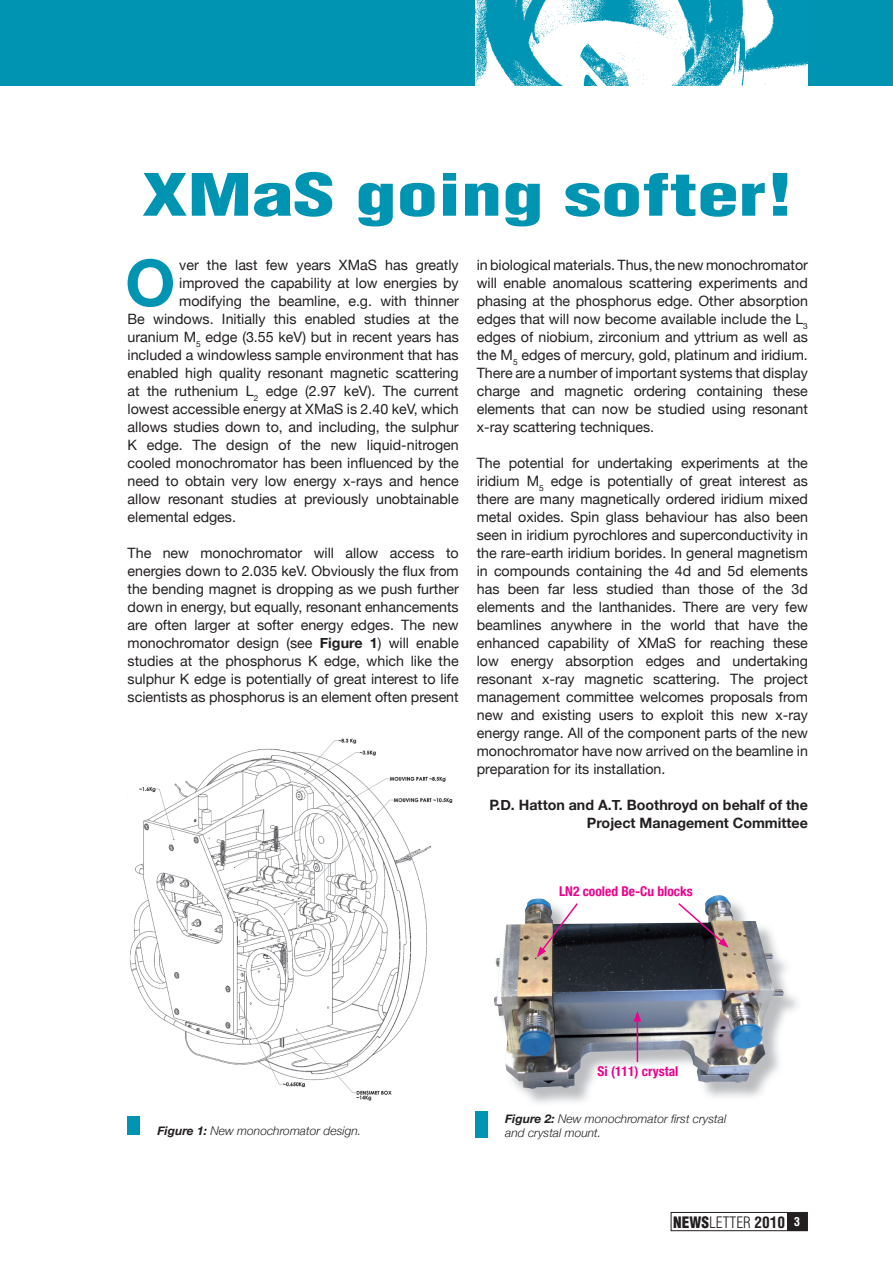
<style>
.page{position:relative;width:893px;height:1263px;background:#fff}
.page>*{position:absolute;margin:0;border:0;box-sizing:border-box;transform-origin:0 0}
.t1{font:700 64.65px "Helvetica Neue";color:#0094b3}
.t2{font:900 condensed 57px "Helvetica";color:#0094b3;scale:1.45 1}
.t3{font:300 condensed 15.45px "Helvetica";color:#231f20}
.t4{font:14.25px/18px "Helvetica Neue";color:#231f20;text-align:justify}
.t5{font:700 14.25px/18px "Helvetica Neue";color:#231f20;text-align:right}
.t6{font:700 condensed 13.5px "Helvetica Neue";color:#ed028c}
.t7{font:italic 300 12px/14.4px "Helvetica Neue";color:#231f20}
.s1{font-weight:700}
.s2{font-weight:900}
.s3{font-weight:700;font-size:12px;color:#fff}
</style>
<div class="page">
<div style="left:0;top:0;width:893px;height:85px;background:#0094b3"></div>
<img style="left:475px;top:0;width:333px;height:85px">
<div style="left:475px;top:1111px;width:13px;height:26px;background:#0094b3"></div>
<img style="left:494px;top:895px;width:292px;height:195px">
<img style="left:127px;top:738px;width:326px;height:392px">
<div style="left:128px;top:1116px;width:12px;height:25px;background:#0094b3"></div>
<div style="left:671px;top:1212px;width:137px;height:19px;border:1px solid #231f20"></div>
<div style="left:787px;top:1213px;width:20px;height:17px;background:#231f20"></div>
<hr style="left:637px;top:1019px;width:1px;height:43px;background:#ed028c">
<svg style="left:634px;top:1011px;width:7px;height:10px"></svg>
<svg style="left:537px;top:901px;width:42px;height:56px"></svg>
<svg style="left:677px;top:901px;width:52px;height:47px"></svg>
<div style="left:123px;top:1135px;width:39px;height:23px;background:#fff"></div>
<h2 class="t2" style="left:142px;top:159px;width:451px">XMaS going softer!</h2>
<h1 class="t1" style="left:125px;top:243px;width:52px">O</h1>
<p class="t4" style="left:179px;top:256px;width:281px">ver the last few years XMaS has greatly</p>
<p class="t4" style="left:179px;top:274px;width:281px">improved the capability at low energies by</p>
<p class="t4" style="left:179px;top:292px;width:281px">modifying the beamline, e.g. with thinner</p>
<p class="t4" style="left:128px;top:310px;width:333px">Be windows. Initially this enabled studies at the</p>
<p class="t4" style="left:128px;top:328px;width:333px">uranium M<sub>5</sub> edge (3.55 keV) but in recent years has</p>
<p class="t4" style="left:128px;top:346px;width:333px">included a windowless sample environment that has</p>
<p class="t4" style="left:128px;top:364px;width:333px">enabled high quality resonant magnetic scattering</p>
<p class="t4" style="left:128px;top:382px;width:333px">at the ruthenium L<sub>2</sub> edge (2.97 keV). The current</p>
<p class="t4" style="left:128px;top:400px;width:333px">lowest accessible energy at XMaS is 2.40 keV, which</p>
<p class="t4" style="left:128px;top:418px;width:333px">allows studies down to, and including, the sulphur</p>
<p class="t4" style="left:128px;top:436px;width:333px">K edge. The design of the new liquid-nitrogen</p>
<p class="t4" style="left:128px;top:454px;width:333px">cooled monochromator has been influenced by the</p>
<p class="t4" style="left:128px;top:472px;width:333px">need to obtain very low energy x-rays and hence</p>
<p class="t4" style="left:128px;top:490px;width:333px">allow resonant studies at previously unobtainable</p>
<p class="t4" style="left:128px;top:508px;width:110px">elemental edges.</p>
<p class="t4" style="left:128px;top:544px;width:333px">The new monochromator will allow access to energies down to 2.035 keV. Obviously the flux from the bending magnet is dropping as we push further down in energy, but equally, resonant enhancements are often larger at softer energy edges. The new monochromator design (see <span class="s1">Figure 1</span>) will enable studies at the phosphorus K edge, which like the sulphur K edge is potentially of great interest to life scientists as phosphorus is an element often present</p>
<p class="t4" style="left:477px;top:256px;width:333px">in biological materials. Thus, the new monochromator will enable anomalous scattering experiments and phasing at the phosphorus edge. Other absorption edges that will now become available include the L<sub>3 </sub>edges of niobium, zirconium and yttrium as well as the M<sub>5</sub> edges of mercury, gold, platinum and iridium.<br>There are a number of important systems that display charge and magnetic ordering containing these elements that can now be studied using resonant x-ray scattering techniques.</p>
<p class="t4" style="left:477px;top:454px;width:333px">The potential for undertaking experiments at the iridium M<sub>5</sub> edge is potentially of great interest as there are many magnetically ordered iridium mixed metal oxides. Spin glass behaviour has also been seen in iridium pyrochlores and superconductivity in the rare-earth iridium borides. In general magnetism in compounds containing the 4d and 5d elements has been far less studied than those of the 3d elements and the lanthanides. There are very few beamlines anywhere in the world that have the enhanced capability of XMaS for reaching these low energy absorption edges and undertaking resonant x-ray magnetic scattering. The project management committee welcomes proposals from new and existing users to exploit this new x-ray energy range. All of the component parts of the new monochromator have now arrived on the beamline in preparation for its installation.</p>
<p class="t5" style="left:489px;top:796px;width:320px">P.D. Hatton and A.T. Boothroyd on behalf of the<br>Project Management Committee</p>
<p class="t6" style="left:559px;top:883px;width:135px">LN2 cooled Be-Cu blocks</p>
<p class="t7" style="left:157px;top:1123px;width:205px"><span class="s1">Figure 1:</span> New monochromator design.</p>
<p class="t6" style="left:598px;top:1063px;width:82px">Si (111) crystal</p>
<p class="t7" style="left:505px;top:1111px;width:223px"><span class="s1">Figure 2:</span> New monochromator first crystal and crystal mount.</p>
<p class="t3" style="left:673px;top:1212px;width:128px"><span class="s2">NEWS</span>LETTER <span class="s1">2010</span> <span class="s3">3</span></p>
</div>
